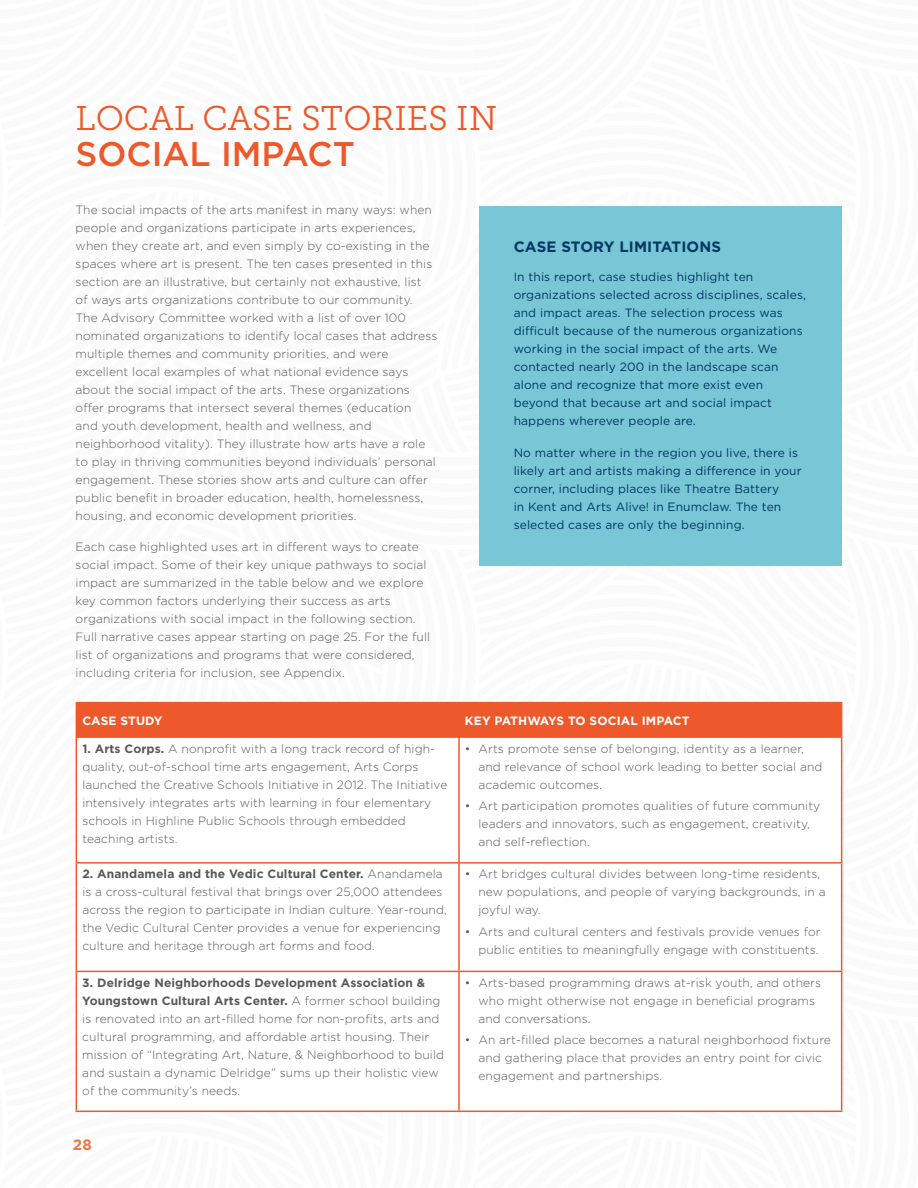
<style>
.page{position:relative;width:918px;height:1188px;background:#fff}
.page>*{position:absolute;margin:0;border:0;box-sizing:border-box;transform-origin:0 0}
.t1{font:34.2px "Museo Slab 300";color:#ed592a}
.t2{font:500 34.2px "Gotham";color:#ed592a}
.t3{font:700 15px "Gotham";letter-spacing:.01em;color:#003861}
.t4{font:700 15px "Gotham";color:#f17a4b}
.t5{font:300 12px/18px "Gotham";letter-spacing:.01em;color:#58595b}
.t6{font:12px/18px "Gotham";letter-spacing:.01em;color:#003861}
.t7{font:700 12px "Gotham";letter-spacing:.01em;color:#fff}
.s1{font-weight:700}
</style>
<div class="page">
<div style="left:480px;top:206px;width:362px;height:360px;background:#79c6d6"></div>
<div style="left:77px;top:703px;width:764px;height:35px;background:#ed592a"></div>
<svg style="left:77px;top:738px;width:764px;height:373px"></svg>
<hr style="left:458px;top:703px;width:2px;height:35px;background:#ed592a">
<hr style="left:458px;top:738px;width:2px;height:124px;background:#ed592a">
<hr style="left:76px;top:862px;width:383px;height:2px;background:#ed592a">
<hr style="left:459px;top:862px;width:383px;height:2px;background:#ed592a">
<hr style="left:458px;top:864px;width:2px;height:107px;background:#ed592a">
<hr style="left:76px;top:971px;width:383px;height:1px;background:#ed592a">
<hr style="left:76px;top:972px;width:1px;height:139px;background:#ed592a">
<hr style="left:459px;top:971px;width:383px;height:1px;background:#ed592a">
<hr style="left:458px;top:972px;width:2px;height:139px;background:#ed592a">
<hr style="left:841px;top:972px;width:1px;height:139px;background:#ed592a">
<hr style="left:76px;top:1111px;width:383px;height:1px;background:#ed592a">
<hr style="left:459px;top:1111px;width:383px;height:1px;background:#ed592a">
<hr style="left:76px;top:702px;width:383px;height:1px;background:#ed592a">
<hr style="left:76px;top:703px;width:1px;height:35px;background:#ed592a">
<hr style="left:459px;top:702px;width:383px;height:1px;background:#ed592a">
<hr style="left:841px;top:703px;width:1px;height:35px;background:#ed592a">
<hr style="left:76px;top:738px;width:1px;height:124px;background:#ed592a">
<hr style="left:841px;top:738px;width:1px;height:124px;background:#ed592a">
<hr style="left:76px;top:864px;width:1px;height:107px;background:#ed592a">
<hr style="left:841px;top:864px;width:1px;height:107px;background:#ed592a">
<h1 class="t1" style="left:76px;top:100px;width:423px">LOCAL CASE STORIES IN</h1>
<h1 class="t2" style="left:76px;top:132px;width:281px">SOCIAL IMPACT</h1>
<p class="t5" style="left:76px;top:200px;width:363px">The social impacts of the arts manifest in many ways: when people and organizations participate in arts experiences, when they create art, and even simply by co-existing in the spaces where art is present. The ten cases presented in this section are an illustrative, but certainly not exhaustive, list<br>of ways arts organizations contribute to our community.<br>The Advisory Committee worked with a list of over 100 nominated organizations to identify local cases that address multiple themes and community priorities, and were excellent local examples of what national evidence says about the social impact of the arts. These organizations offer programs that intersect several themes (education<br>and youth development, health and wellness, and neighborhood vitality). They illustrate how arts have a role to play in thriving communities beyond individuals’ personal engagement. These stories show arts and culture can offer public benefit in broader education, health, homelessness, housing, and economic development priorities.</p>
<p class="t5" style="left:76px;top:538px;width:356px">Each case highlighted uses art in different ways to create social impact. Some of their key unique pathways to social impact are summarized in the table below and we explore key common factors underlying their success as arts organizations with social impact in the following section.<br>Full narrative cases appear starting on page 25. For the full list of organizations and programs that were considered, including criteria for inclusion, see Appendix.</p>
<p class="t7" style="left:82px;top:713px;width:82px">CASE STUDY</p>
<p class="t7" style="left:465px;top:713px;width:226px">KEY PATHWAYS TO SOCIAL IMPACT</p>
<p class="t5" style="left:82px;top:739px;width:367px"><span class="s1">1. Arts Corps.</span> A nonprofit with a long track record of high&shy;quality, out-of-school time arts engagement, Arts Corps launched the Creative Schools Initiative in 2012. The Initiative intensively integrates arts with learning in four elementary schools in Highline Public Schools through embedded teaching artists.</p>
<p class="t5" style="left:478px;top:739px;width:345px;text-indent:-14px">• Arts promote sense of belonging, identity as a learner, and relevance of school work leading to better social and academic outcomes.</p>
<p class="t3" style="left:514px;top:237px;width:209px">CASE STORY LIMITATIONS</p>
<p class="t6" style="left:514px;top:268px;width:294px">In this report, case studies highlight ten organizations selected across disciplines, scales, and impact areas. The selection process was difficult because of the numerous organizations working in the social impact of the arts. We contacted nearly 200 in the landscape scan alone and recognize that more exist even beyond that because art and social impact happens wherever people are.</p>
<p class="t6" style="left:514px;top:443px;width:289px">No matter where in the region you live, there is likely art and artists making a difference in your corner, including places like Theatre Battery<br>in Kent and Arts Alive! in Enumclaw. The ten selected cases are only the beginning.</p>
<p class="t5" style="left:478px;top:796px;width:343px;text-indent:-14px">• Art participation promotes qualities of future community leaders and innovators, such as engagement, creativity, and self-reflection.</p>
<p class="t5" style="left:82px;top:865px;width:366px"><span class="s1">2. Anandamela and the Vedic Cultural Center.</span> Anandamela is a cross-cultural festival that brings over 25,000 attendees across the region to participate in Indian culture. Year-round, the Vedic Cultural Center provides a venue for experiencing culture and heritage through art forms and food.</p>
<p class="t5" style="left:478px;top:865px;width:349px;text-indent:-14px">• Art bridges cultural divides between long-time residents, new populations, and people of varying backgrounds, in a joyful way.</p>
<p class="t5" style="left:465px;top:922px;width:357px;text-align:right">• Arts and cultural centers and festivals provide venues for public entities to meaningfully engage with constituents.</p>
<p class="t5" style="left:82px;top:973px;width:363px"><span class="s1">3. Delridge Neighborhoods Development Association &amp; Youngstown Cultural Arts Center.</span> A former school building is renovated into an art-filled home for non-profits, arts and cultural programming, and affordable artist housing. Their mission of “Integrating Art, Nature, &amp; Neighborhood to build and sustain a dynamic Delridge” sums up their holistic view of the community’s needs.</p>
<p class="t5" style="left:478px;top:973px;width:344px;text-indent:-14px">• Arts-based programming draws at-risk youth, and others who might otherwise not engage in beneficial programs and conversations.</p>
<p class="t5" style="left:478px;top:1031px;width:354px;text-indent:-14px">• An art-filled place becomes a natural neighborhood fixture and gathering place that provides an entry point for civic engagement and partnerships.</p>
<p class="t4" style="left:73px;top:1135px;width:20px">28</p>
</div>
